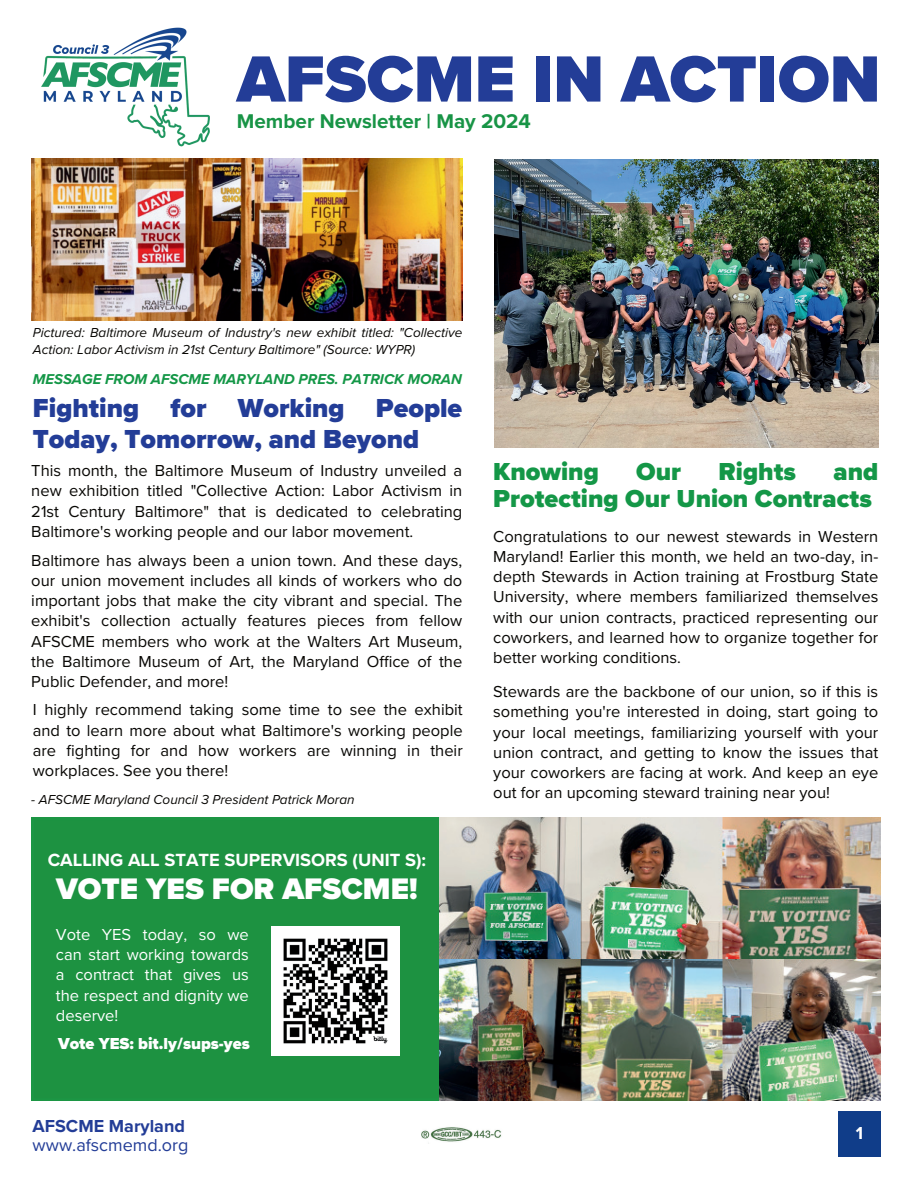
<style>
.page{position:relative;width:918px;height:1188px;background:#fff}
.page>*{position:absolute;margin:0;border:0;box-sizing:border-box;transform-origin:0 0}
.t1{font:67.65px ".F0 x 23 f 76 d 8";color:#233d97}
.t2{font:30.9px ".F0 x 23 f 76 d 8";color:#fff}
.t3{font:27px/31.5px ".F0 x 23 f 76 d 8";color:#233d97}
.t4{font:25.5px/27px ".F0 x 23 f 76 d 8";color:#149747;text-align:right}
.t5{font:20.7px ".F0 x 248 bea 0";color:#189446}
.t6{font:18.3px ".F0 x 248 bea 0";color:#fff}
.t7{font:18px ".F0 x 2483708";color:#233d97}
.t8{font:18px ".F0 x 248 bea 0";color:#233d97}
.t9{font:18px ".F0 x 248 bea 0";color:#fff}
.t10{font:16.5px/20.2px ".F0 x 2483708";color:#080704;text-align:justify}
.t11{font:16.5px/20.2px ".F0 x 2483708";color:#fff;text-align:justify}
.t12{font:16.5px ".F0 x 23 f 76 d 8";color:#fff}
.t13{font:14.85px ".F0 x 26 c 27 d 0";color:#149747}
.t14{font:13.5px/16.8px ".F0 x 24849 d 0";color:#080704}
</style>
<div class="page">
<img style="left:41px;top:27px;width:169px;height:120px">
<div style="left:838px;top:1111px;width:43px;height:45px;background:#103d89"></div>
<img style="left:421px;top:1127px;width:80px;height:17px">
<img style="left:31px;top:159px;width:431px;height:162px">
<div style="left:32px;top:818px;width:407px;height:282px;background:#1d9241"></div>
<img style="left:494px;top:159px;width:384px;height:288px">
<img style="left:271px;top:927px;width:128px;height:128px">
<img style="left:439px;top:818px;width:441px;height:282px">
<h1 class="t1" style="left:237px;top:51px;width:645px">AFSCME IN ACTION</h1>
<p class="t5" style="left:237px;top:112px;width:296px">Member Newsletter | May 2024</p>
<p class="t14" style="left:33px;top:325px;width:431px">Pictured: Baltimore Museum of Industry's new exhibit titled: "Collective<br>Action: Labor Activism in 21st Century Baltimore" (Source: WYPR)</p>
<p class="t13" style="left:33px;top:373px;width:431px">MESSAGE FROM AFSCME MARYLAND PRES. PATRICK MORAN</p>
<h3 class="t3" style="left:33px;top:394px;width:431px">Fighting for Working People<br>Today, Tomorrow, and Beyond</h3>
<p class="t10" style="left:31px;top:461px;width:433px">This month, the Baltimore Museum of Industry unveiled a new exhibition titled "Collective Action: Labor Activism in 21st Century Baltimore" that is dedicated to celebrating Baltimore's working people and our labor movement.</p>
<p class="t10" style="left:31px;top:551px;width:433px">Baltimore has always been a union town. And these days, our union movement includes all kinds of workers who do important jobs that make the city vibrant and special. The exhibit's collection actually features pieces from fellow AFSCME members who work at the Walters Art Museum, the Baltimore Museum of Art, the Maryland Office of the Public Defender, and more!</p>
<p class="t10" style="left:33px;top:701px;width:431px">I highly recommend taking some time to see the exhibit and to learn more about what Baltimore's working people are fighting for and how workers are winning in their workplaces. See you there!</p>
<p class="t14" style="left:31px;top:791px;width:325px">- AFSCME Maryland Council 3 President Patrick Moran</p>
<p class="t6" style="left:48px;top:852px;width:380px">CALLING ALL STATE SUPERVISORS (UNIT S):</p>
<h2 class="t2" style="left:56px;top:876px;width:363px">VOTE YES FOR AFSCME!</h2>
<p class="t11" style="left:56px;top:925px;width:194px">Vote YES today, so we can start working towards a contract that gives us the respect and dignity we deserve!</p>
<p class="t12" style="left:58px;top:1036px;width:193px">Vote YES: bit.ly/sups-yes</p>
<p class="t8" style="left:33px;top:1118px;width:154px">AFSCME Maryland</p>
<p class="t7" style="left:33px;top:1138px;width:157px">www.afscmemd.org</p>
<h3 class="t4" style="left:493px;top:459px;width:107px">Knowing</h3>
<h3 class="t4" style="left:636px;top:459px;width:46px">Our</h3>
<h3 class="t4" style="left:719px;top:459px;width:79px">Rights</h3>
<h3 class="t4" style="left:493px;top:459px;width:387px">and<br>Protecting Our Union Contracts</h3>
<p class="t10" style="left:493px;top:527px;width:387px">Congratulations to our newest stewards in Western Maryland! Earlier this month, we held an two-day, in&shy;depth Stewards in Action training at Frostburg State University, where members familiarized themselves with our union contracts, practiced representing our coworkers, and learned how to organize together for better working conditions.</p>
<p class="t10" style="left:493px;top:682px;width:387px">Stewards are the backbone of our union, so if this is something you're interested in doing, start going to your local meetings, familiarizing yourself with your union contract, and getting to know the issues that your coworkers are facing at work. And keep an eye out for an upcoming steward training near you!</p>
<p class="t9" style="left:856px;top:1126px;width:9px">1</p>
</div>
